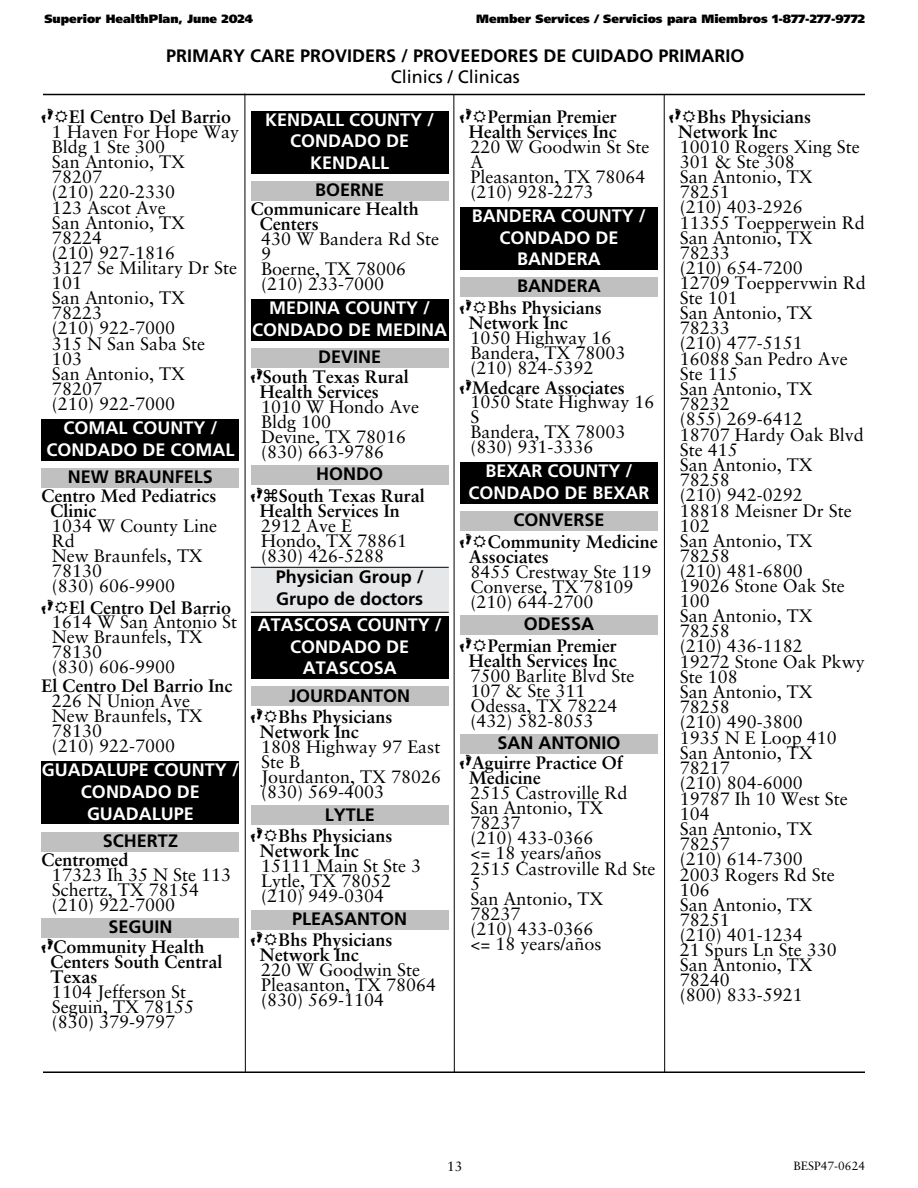
<style>
.page{position:relative;width:918px;height:1188px;background:#fff}
.page>*{position:absolute;margin:0;border:0;box-sizing:border-box;transform-origin:0 0}
.t1{font:18px/15.1px "Sabon LT Std";color:#000}
.t2{font:700 18px/15px "Sabon LT Std";color:#000}
.t3{font:700 18px/21.6px "Frutiger LT Std";color:#fff;text-align:center}
.t4{font:700 18px/21.6px "Frutiger LT Std";color:#000}
.t5{font:18px "Frutiger LT Std";color:#000}
.t6{font:13.5px "Sabon LT Std";color:#000}
.t7{font:900 12px "Frutiger LT Std";color:#000}
.t8{font:12px "Sabon LT Std";color:#000}
.s1{font-family:"Feet";font-weight:700}
.s2{font-weight:700}
.s3{font-family:"Feet"}
</style>
<div class="page">
<div style="left:41px;top:419px;width:198px;height:41px;background:#000"></div>
<div style="left:41px;top:468px;width:198px;height:20px;background:#c0c0c0"></div>
<div style="left:41px;top:761px;width:198px;height:63px;background:#000"></div>
<div style="left:41px;top:832px;width:198px;height:19px;background:#c0c0c0"></div>
<div style="left:41px;top:919px;width:198px;height:19px;background:#c0c0c0"></div>
<div style="left:251px;top:567px;width:198px;height:45px;background:#e6e7e9"></div>
<hr style="left:251px;top:567px;width:198px;height:1px;background:#000">
<hr style="left:251px;top:612px;width:198px;height:1px;background:#000">
<div style="left:251px;top:111px;width:198px;height:62px;background:#000"></div>
<div style="left:251px;top:181px;width:198px;height:20px;background:#c0c0c0"></div>
<div style="left:251px;top:299px;width:198px;height:42px;background:#000"></div>
<div style="left:251px;top:348px;width:198px;height:20px;background:#c0c0c0"></div>
<div style="left:251px;top:466px;width:198px;height:19px;background:#c0c0c0"></div>
<div style="left:251px;top:616px;width:198px;height:63px;background:#000"></div>
<div style="left:251px;top:687px;width:198px;height:19px;background:#c0c0c0"></div>
<div style="left:251px;top:806px;width:198px;height:19px;background:#c0c0c0"></div>
<div style="left:251px;top:910px;width:198px;height:19px;background:#c0c0c0"></div>
<div style="left:460px;top:207px;width:198px;height:63px;background:#000"></div>
<div style="left:460px;top:278px;width:198px;height:19px;background:#c0c0c0"></div>
<div style="left:460px;top:462px;width:198px;height:42px;background:#000"></div>
<div style="left:460px;top:511px;width:198px;height:20px;background:#c0c0c0"></div>
<div style="left:460px;top:616px;width:198px;height:19px;background:#c0c0c0"></div>
<div style="left:460px;top:735px;width:198px;height:19px;background:#c0c0c0"></div>
<hr style="left:43px;top:94px;width:822px;height:1px;background:#000">
<hr style="left:43px;top:1071px;width:822px;height:2px;background:#000">
<svg style="left:244px;top:93px;width:2px;height:979px;background:#7e7e7e"></svg>
<svg style="left:453px;top:95px;width:2px;height:977px;background:#7e7e7e"></svg>
<svg style="left:663px;top:93px;width:3px;height:979px"></svg>
<p class="t7" style="left:44px;top:14px;width:210px">Superior HealthPlan, June 2024</p>
<p class="t7" style="left:476px;top:14px;width:390px">Member Services / Servicios para Miembros 1-877-277-9772</p>
<p class="t4" style="left:166px;top:47px;width:580px">PRIMARY CARE PROVIDERS / PROVEEDORES DE CUIDADO PRIMARIO</p>
<p class="t5" style="left:391px;top:70px;width:131px">Clinics / Clinicas</p>
<p class="t1" style="left:52px;top:111px;width:189px;text-indent:-10px"><span class="s1">F</span> <span class="s2">El Centro Del Barrio<br></span>1 Haven For Hope Way<br>Bldg 1 Ste 300<br>San Antonio, TX<br>78207<br>(210) 220-2330<br>123 Ascot Ave<br>San Antonio, TX<br>78224<br>(210) 927-1816<br>3127 Se Military Dr Ste<br>101<br>San Antonio, TX<br>78223<br>(210) 922-7000<br>315 N San Saba Ste<br>103<br>San Antonio, TX<br>78207<br>(210) 922-7000</p>
<p class="t3" style="left:47px;top:419px;width:189px">COMAL COUNTY /<br>CONDADO DE COMAL</p>
<p class="t4" style="left:68px;top:468px;width:147px">NEW BRAUNFELS</p>
<p class="t2" style="left:50px;top:490px;width:168px;text-indent:-9px">Centro Med Pediatrics<br>Clinic</p>
<p class="t1" style="left:52px;top:520px;width:167px">1034 W County Line<br>Rd<br>New Braunfels, TX<br>78130<br>(830) 606-9900</p>
<p class="t1" style="left:52px;top:602px;width:187px;text-indent:-10px"><span class="s1">F</span> <span class="s2">El Centro Del Barrio<br></span>1614 W San Antonio St<br>New Braunfels, TX<br>78130<br>(830) 606-9900</p>
<p class="t2" style="left:41px;top:680px;width:193px">El Centro Del Barrio Inc</p>
<p class="t1" style="left:52px;top:695px;width:153px">226 N Union Ave<br>New Braunfels, TX<br>78130<br>(210) 922-7000</p>
<p class="t3" style="left:42px;top:761px;width:199px">GUADALUPE COUNTY /<br>CONDADO DE<br>GUADALUPE</p>
<p class="t4" style="left:103px;top:832px;width:77px">SCHERTZ</p>
<p class="t2" style="left:41px;top:854px;width:88px">Centromed</p>
<p class="t1" style="left:52px;top:869px;width:181px">17323 Ih 35 N Ste 113<br>Schertz, TX 78154 (210) 922-7000</p>
<p class="t4" style="left:108px;top:918px;width:66px">SEGUIN</p>
<p class="t2" style="left:50px;top:941px;width:174px;text-indent:-9px"><span class="s3">F</span>Community Health<br>Centers South Central<br>Texas</p>
<p class="t1" style="left:52px;top:986px;width:144px">1104 Jefferson St<br>Seguin, TX 78155 (830) 379-9797</p>
<p class="t3" style="left:265px;top:111px;width:171px">KENDALL COUNTY /<br>CONDADO DE<br>KENDALL</p>
<p class="t4" style="left:315px;top:181px;width:71px">BOERNE</p>
<p class="t2" style="left:260px;top:204px;width:161px;text-indent:-9px">Communicare Health<br>Centers</p>
<p class="t1" style="left:261px;top:233px;width:180px">430 W Bandera Rd Ste<br>9<br>Boerne, TX 78006 (210) 233-7000</p>
<p class="t3" style="left:252px;top:299px;width:196px">MEDINA COUNTY /<br>CONDADO DE MEDINA</p>
<p class="t4" style="left:318px;top:348px;width:65px">DEVINE</p>
<p class="t2" style="left:260px;top:371px;width:151px;text-indent:-9px"><span class="s3">F</span>South Texas Rural<br>Health Services</p>
<p class="t1" style="left:261px;top:401px;width:160px">1010 W Hondo Ave<br>Bldg 100<br>Devine, TX 78016 (830) 663-9786</p>
<p class="t4" style="left:316px;top:465px;width:68px">HONDO</p>
<p class="t2" style="left:260px;top:490px;width:167px;text-indent:-9px"><span class="s3">F</span> South Texas Rural<br>Health Services In</p>
<p class="t1" style="left:261px;top:520px;width:148px">2912 Ave E<br>Hondo, TX 78861 (830) 426-5288</p>
<p class="t4" style="left:276px;top:568px;width:150px">Physician Group /<br>Grupo de doctors</p>
<p class="t3" style="left:258px;top:616px;width:186px">ATASCOSA COUNTY /<br>CONDADO DE<br>ATASCOSA</p>
<p class="t4" style="left:289px;top:686px;width:122px">JOURDANTON</p>
<p class="t2" style="left:260px;top:711px;width:134px;text-indent:-9px"><span class="s3">F</span> Bhs Physicians<br>Network Inc</p>
<p class="t1" style="left:261px;top:741px;width:182px">1808 Highway 97 East<br>Ste B<br>Jourdanton, TX 78026 (830) 569-4003</p>
<p class="t4" style="left:325px;top:806px;width:52px">LYTLE</p>
<p class="t2" style="left:260px;top:830px;width:134px;text-indent:-9px"><span class="s3">F</span> Bhs Physicians<br>Network Inc</p>
<p class="t1" style="left:261px;top:860px;width:162px">15111 Main St Ste 3<br>Lytle, TX 78052 (210) 949-0304</p>
<p class="t4" style="left:292px;top:910px;width:117px">PLEASANTON</p>
<p class="t2" style="left:260px;top:935px;width:134px;text-indent:-9px"><span class="s3">F</span> Bhs Physicians<br>Network Inc</p>
<p class="t1" style="left:261px;top:964px;width:177px">220 W Goodwin Ste<br>Pleasanton, TX 78064 (830) 569-1104</p>
<p class="t2" style="left:460px;top:111px;width:158px;text-align:center"><span class="s3">F</span> Permian Premier<br>Health Services Inc</p>
<p class="t1" style="left:470px;top:141px;width:181px">220 W Goodwin St Ste<br>A<br>Pleasanton, TX 78064 (210) 928-2273</p>
<p class="t3" style="left:472px;top:207px;width:176px">BANDERA COUNTY /<br>CONDADO DE<br>BANDERA</p>
<p class="t4" style="left:517px;top:277px;width:85px">BANDERA</p>
<p class="t2" style="left:469px;top:302px;width:134px;text-indent:-9px"><span class="s3">F</span> Bhs Physicians<br>Network Inc</p>
<p class="t1" style="left:470px;top:332px;width:157px">1050 Highway 16<br>Bandera, TX 78003 (210) 824-5392</p>
<p class="t1" style="left:470px;top:382px;width:186px;text-indent:-10px"><span class="s1">F</span><span class="s2">Medcare Associates<br></span>1050 State Highway 16<br>S<br>Bandera, TX 78003 (830) 931-3336</p>
<p class="t3" style="left:468px;top:462px;width:183px">BEXAR COUNTY /<br>CONDADO DE BEXAR</p>
<p class="t4" style="left:513px;top:511px;width:93px">CONVERSE</p>
<p class="t2" style="left:469px;top:536px;width:190px;text-indent:-9px"><span class="s3">F</span> Community Medicine<br>Associates</p>
<p class="t1" style="left:470px;top:566px;width:183px">8455 Crestway Ste 119<br>Converse, TX 78109 (210) 644-2700</p>
<p class="t4" style="left:524px;top:615px;width:72px">ODESSA</p>
<p class="t2" style="left:460px;top:640px;width:158px;text-align:center"><span class="s3">F</span> Permian Premier<br>Health Services Inc</p>
<p class="t1" style="left:470px;top:670px;width:166px">7500 Barlite Blvd Ste<br>107 &amp; Ste 311<br>Odessa, TX 78224 (432) 582-8053</p>
<p class="t4" style="left:497px;top:734px;width:125px">SAN ANTONIO</p>
<p class="t2" style="left:469px;top:757px;width:155px;text-indent:-9px"><span class="s3">F</span>Aguirre Practice Of<br>Medicine</p>
<p class="t1" style="left:470px;top:787px;width:187px">2515 Castroville Rd<br>San Antonio, TX<br>78237<br>(210) 433-0366<br>&lt;= 18 years/años<br>2515 Castroville Rd Ste<br>5<br>San Antonio, TX<br>78237<br>(210) 433-0366<br>&lt;= 18 years/años</p>
<p class="t2" style="left:678px;top:111px;width:134px;text-indent:-9px"><span class="s3">F</span> Bhs Physicians<br>Network Inc</p>
<p class="t1" style="left:680px;top:141px;width:188px">10010 Rogers Xing Ste<br>301 &amp; Ste 308<br>San Antonio, TX<br>78251<br>(210) 403-2926<br>11355 Toepperwein Rd<br>San Antonio, TX<br>78233<br>(210) 654-7200<br>12709 Toeppervwin Rd<br>Ste 101<br>San Antonio, TX<br>78233<br>(210) 477-5151<br>16088 San Pedro Ave<br>Ste 115<br>San Antonio, TX<br>78232<br>(855) 269-6412<br>18707 Hardy Oak Blvd<br>Ste 415<br>San Antonio, TX<br>78258<br>(210) 942-0292<br>18818 Meisner Dr Ste<br>102<br>San Antonio, TX<br>78258<br>(210) 481-6800<br>19026 Stone Oak Ste<br>100<br>San Antonio, TX<br>78258<br>(210) 436-1182<br>19272 Stone Oak Pkwy<br>Ste 108<br>San Antonio, TX<br>78258<br>(210) 490-3800<br>1935 N E Loop 410<br>San Antonio, TX<br>78217<br>(210) 804-6000<br>19787 Ih 10 West Ste<br>104<br>San Antonio, TX<br>78257<br>(210) 614-7300<br>2003 Rogers Rd Ste<br>106<br>San Antonio, TX<br>78251<br>(210) 401-1234<br>21 Spurs Ln Ste 330<br>San Antonio, TX<br>78240<br>(800) 833-5921</p>
<p class="t6" style="left:447px;top:1162px;width:17px">13</p>
<p class="t8" style="left:794px;top:1161px;width:73px">BESP47-0624</p>
</div>
